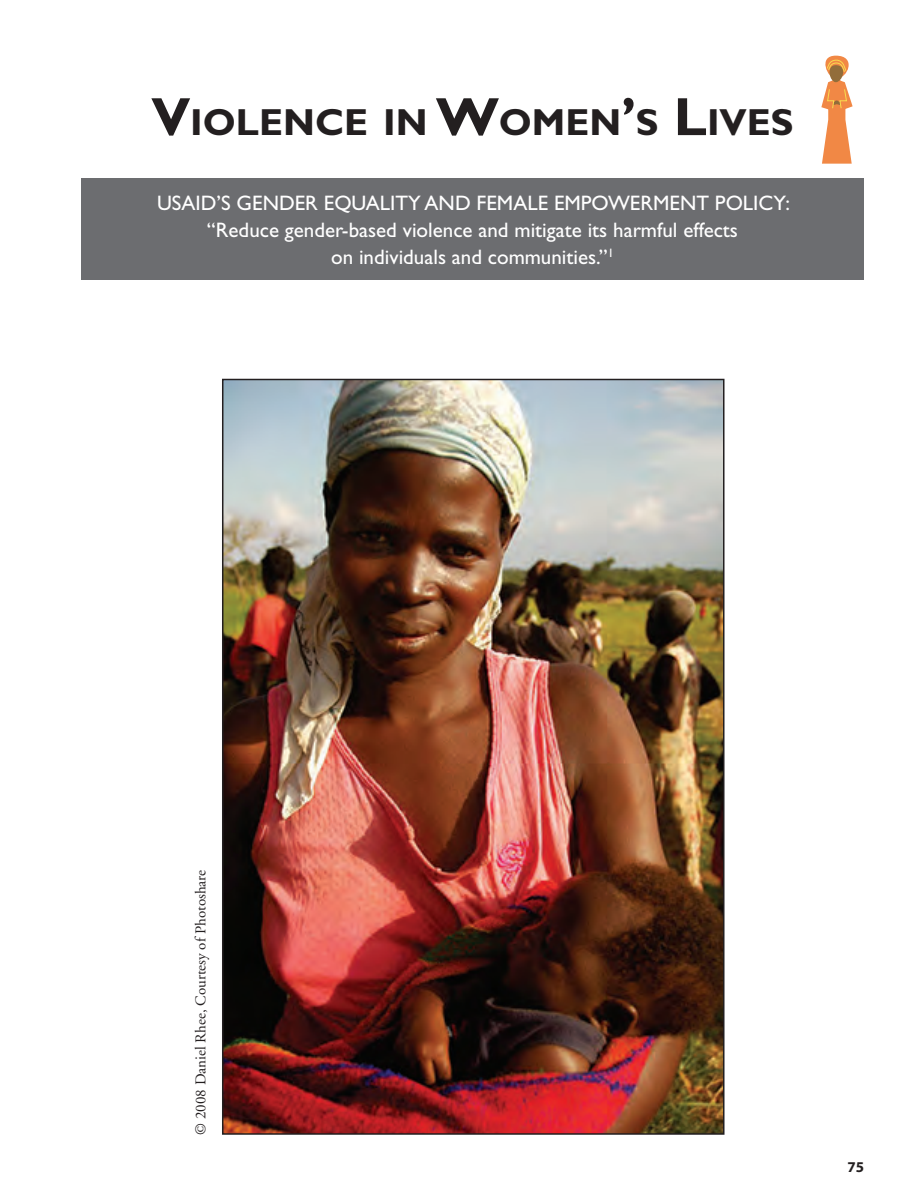
<style>
.page{position:relative;width:918px;height:1188px;background:#fff}
.page>*{position:absolute;margin:0;border:0;box-sizing:border-box;transform-origin:0 0}
.Section_Title_Page{font:700 37.8px "Gill Sans Std";color:#231f20}
.USAID_GEFE_Policy{font:21px/27px "Gill Sans Std";color:#fff;text-align:center}
.Photo_Credit{font:15px "Adobe Garamond";color:#231f20}
.t1{font:700 15px "Myriad";color:#231f20}
.s1{font-size:54px}
</style>
<div class="page">
<div style="left:81px;top:179px;width:783px;height:101px;background:#6c6d70"></div>
<img style="left:225px;top:382px;width:497px;height:750px">
<svg style="left:821px;top:56px;width:32px;height:108px"></svg>
<p class="Section_Title_Page" style="left:151px;top:100px;width:644px"><span class="s1">V</span>IOLENCE IN <span class="s1">W</span>OMEN<span class="s1">’</span>S <span class="s1">L</span>IVES</p>
<p class="USAID_GEFE_Policy" style="left:157px;top:189px;width:634px">USAID’S GENDER EQUALITY AND FEMALE EMPOWERMENT POLICY: “Reduce gender-based violence and mitigate its harmful effects<br>on individuals and communities.”<sup>1</sup></p>
<p class="Photo_Credit" style="left:193px;top:1135px;width:266px;rotate:-90deg">© 2008 Daniel Rhee, Courtesy of Photoshare</p>
<p class="t1" style="left:847px;top:1159px;width:18px">75</p>
</div>
